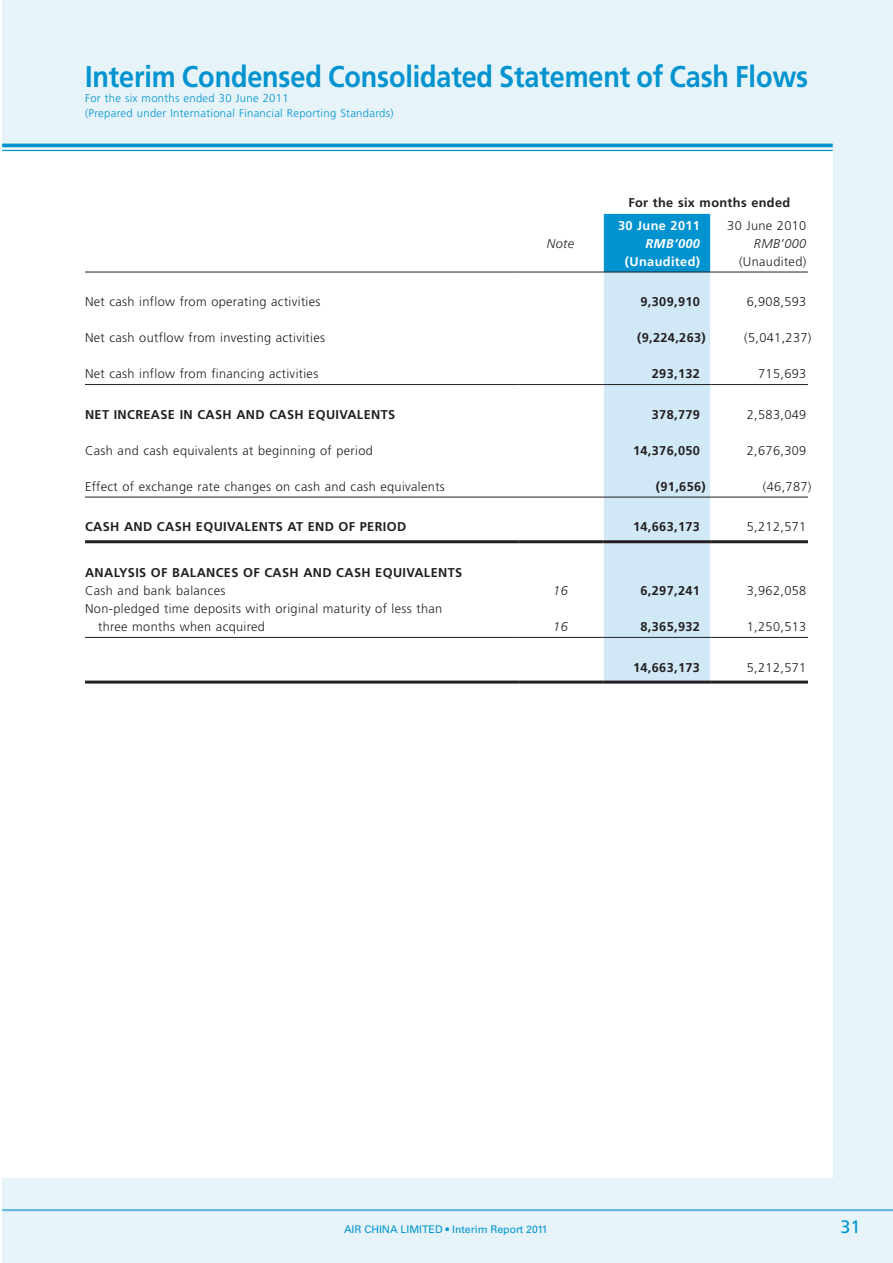
<style>
.page{position:relative;width:893px;height:1263px;background:#fff}
.page>*{position:absolute;margin:0;border:0;box-sizing:border-box;transform-origin:0 0}
.t1{font:700 30px "Frutiger LT Std";letter-spacing:-.005em;color:#0093d0;scale:.9 1}
.t2{font:18px "Frutiger LT Std";color:#0093d0}
.t3{font:300 12.75px/18px "Frutiger LT Std";letter-spacing:.03em;color:#231f20}
.t4{font:700 12.75px "Frutiger LT Std";letter-spacing:.03em;color:#231f20}
.t5{font:700 12.75px "Frutiger LT Std";letter-spacing:.03em;color:#fff}
.t6{font:italic 300 12.75px "Frutiger LT Std";letter-spacing:.03em;color:#231f20}
.t7{font:italic 700 12.75px "Frutiger LT Std";letter-spacing:.03em;color:#fff}
.t8{font:300 11.25px/15px "Frutiger LT Std";letter-spacing:.03em;color:#0093d0}
.t9{font:10.5px "Univers LT Std";color:#0093d0}
</style>
<div class="page">
<div style="left:2px;top:0;width:891px;height:1263px;background:#e6f4fa"></div>
<div style="left:2px;top:145px;width:831px;height:1033px;background:#fff"></div>
<hr style="left:2px;top:144px;width:831px;height:3px;background:#0093d0">
<hr style="left:2px;top:150px;width:831px;height:1px;background:#0093d0">
<svg style="left:604px;top:214px;width:106px;height:466px;background:#b6dcf0"></svg>
<hr style="left:85px;top:272px;width:434px;height:1px;background:#231f20">
<hr style="left:519px;top:272px;width:85px;height:1px;background:#231f20">
<hr style="left:604px;top:272px;width:106px;height:1px;background:#231f20">
<hr style="left:710px;top:272px;width:98px;height:1px;background:#231f20">
<hr style="left:85px;top:384px;width:434px;height:1px;background:#231f20">
<hr style="left:519px;top:384px;width:85px;height:1px;background:#231f20">
<hr style="left:604px;top:384px;width:106px;height:1px;background:#231f20">
<hr style="left:710px;top:384px;width:98px;height:1px;background:#231f20">
<hr style="left:85px;top:497px;width:434px;height:1px;background:#231f20">
<hr style="left:519px;top:497px;width:85px;height:1px;background:#231f20">
<hr style="left:604px;top:497px;width:106px;height:1px;background:#231f20">
<hr style="left:710px;top:497px;width:98px;height:1px;background:#231f20">
<hr style="left:85px;top:540px;width:434px;height:3px;background:#231f20">
<hr style="left:519px;top:540px;width:85px;height:3px;background:#231f20">
<hr style="left:604px;top:540px;width:106px;height:3px;background:#231f20">
<hr style="left:710px;top:540px;width:98px;height:3px;background:#231f20">
<hr style="left:85px;top:637px;width:434px;height:1px;background:#231f20">
<hr style="left:519px;top:637px;width:85px;height:1px;background:#231f20">
<hr style="left:604px;top:637px;width:106px;height:1px;background:#231f20">
<hr style="left:710px;top:637px;width:98px;height:1px;background:#231f20">
<hr style="left:85px;top:680px;width:434px;height:3px;background:#231f20">
<hr style="left:519px;top:680px;width:85px;height:3px;background:#231f20">
<hr style="left:604px;top:680px;width:106px;height:3px;background:#231f20">
<hr style="left:710px;top:680px;width:98px;height:3px;background:#231f20">
<h1 class="t1" style="left:85px;top:59px;width:805px">Interim Condensed Consolidated Statement of Cash Flows</h1>
<p class="t8" style="left:85px;top:90px;width:310px">For the six months ended 30 June 2011<br>(Prepared under International Financial Reporting Standards)</p>
<p class="t4" style="left:628px;top:195px;width:163px">For the six months ended</p>
<p class="t5" style="left:618px;top:218px;width:83px">30 June 2011</p>
<p class="t3" style="left:727px;top:216px;width:81px">30 June 2010</p>
<p class="t6" style="left:547px;top:236px;width:29px">Note</p>
<p class="t7" style="left:645px;top:236px;width:56px">RMB’000</p>
<p class="t6" style="left:754px;top:236px;width:54px">RMB’000</p>
<p class="t5" style="left:625px;top:254px;width:77px">(Unaudited)</p>
<p class="t3" style="left:739px;top:252px;width:69px">(Unaudited)</p>
<p class="t3" style="left:85px;top:293px;width:237px">Net cash inflow from operating activities</p>
<p class="t4" style="left:640px;top:294px;width:61px">9,309,910</p>
<p class="t3" style="left:747px;top:293px;width:61px">6,908,593</p>
<p class="t3" style="left:85px;top:329px;width:242px">Net cash outflow from investing activities</p>
<p class="t4" style="left:637px;top:330px;width:70px">(9,224,263)</p>
<p class="t3" style="left:744px;top:329px;width:69px">(5,041,237)</p>
<p class="t3" style="left:85px;top:365px;width:235px">Net cash inflow from financing activities</p>
<p class="t4" style="left:652px;top:366px;width:50px">293,132</p>
<p class="t3" style="left:758px;top:365px;width:50px">715,693</p>
<p class="t4" style="left:85px;top:407px;width:312px">NET INCREASE IN CASH AND CASH EQUIVALENTS</p>
<p class="t4" style="left:652px;top:407px;width:50px">378,779</p>
<p class="t3" style="left:747px;top:405px;width:61px">2,583,049</p>
<p class="t3" style="left:85px;top:442px;width:289px">Cash and cash equivalents at beginning of period</p>
<p class="t4" style="left:633px;top:443px;width:69px">14,376,050</p>
<p class="t3" style="left:747px;top:442px;width:61px">2,676,309</p>
<p class="t3" style="left:85px;top:478px;width:361px">Effect of exchange rate changes on cash and cash equivalents</p>
<p class="t4" style="left:656px;top:479px;width:51px">(91,656)</p>
<p class="t3" style="left:763px;top:478px;width:50px">(46,787)</p>
<p class="t4" style="left:85px;top:519px;width:323px">CASH AND CASH EQUIVALENTS AT END OF PERIOD</p>
<p class="t4" style="left:633px;top:519px;width:69px">14,663,173</p>
<p class="t3" style="left:747px;top:518px;width:61px">5,212,571</p>
<p class="t4" style="left:85px;top:565px;width:379px">ANALYSIS OF BALANCES OF CASH AND CASH EQUIVALENTS</p>
<p class="t3" style="left:85px;top:582px;width:142px">Cash and bank balances</p>
<p class="t6" style="left:553px;top:583px;width:16px">16</p>
<p class="t4" style="left:640px;top:583px;width:61px">6,297,241</p>
<p class="t3" style="left:747px;top:582px;width:61px">3,962,058</p>
<p class="t3" style="left:98px;top:600px;width:346px;text-indent:-13px">Non-pledged time deposits with original maturity of less than three months when acquired</p>
<p class="t6" style="left:553px;top:619px;width:16px">16</p>
<p class="t4" style="left:640px;top:619px;width:61px">8,365,932</p>
<p class="t3" style="left:747px;top:618px;width:61px">1,250,513</p>
<p class="t4" style="left:633px;top:660px;width:69px">14,663,173</p>
<p class="t3" style="left:747px;top:658px;width:61px">5,212,571</p>
<p class="t9" style="left:344px;top:1223px;width:205px">Air China Limited • Interim Report 2011</p>
<h2 class="t2" style="left:840px;top:1216px;width:22px">31</h2>
</div>
